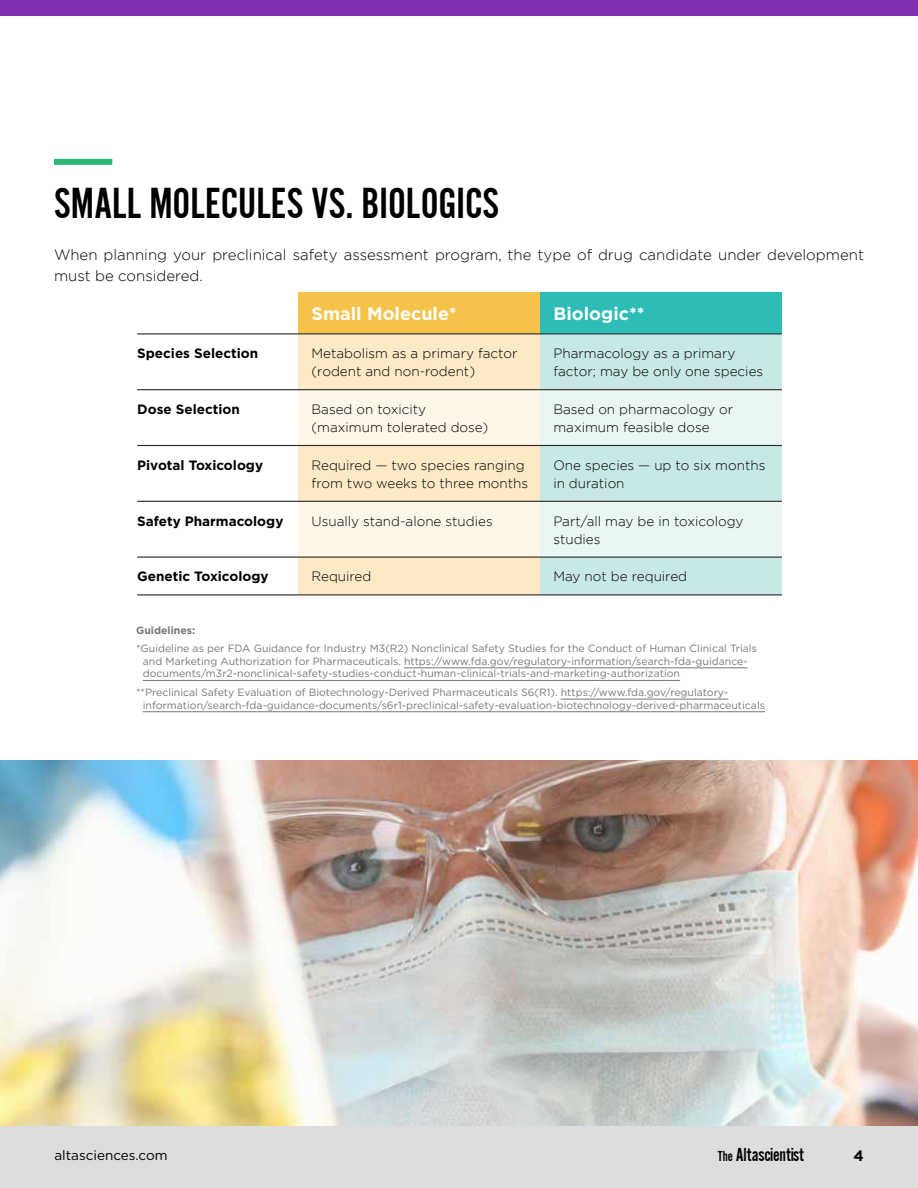
<style>
.page{position:relative;width:918px;height:1188px;background:#fff}
.page>*{position:absolute;margin:0;border:0;box-sizing:border-box;transform-origin:0 0}
.t1{font:45px "Alternate Got No 2 D";color:#000}
.t2{font:19.5px "Alternate Got No 2 D";letter-spacing:-.005em;color:#000}
.t3{font:700 18px "Gotham";color:#fff}
.t4{font:300 15px/21px "Gotham";color:#000}
.t5{font:700 15px "Gotham";color:#000}
.t6{font:300 13.5px/18px "Gotham";color:#000}
.t7{font:700 13.5px "Gotham";color:#000}
.t8{font:13.5px "Gotham";color:#000}
.t9{font:10.5px/12.6px "Gotham";color:#77787b}
.t10{font:700 10.5px "Gotham";color:#77787b}
.s1{font-size:15px}
</style>
<div class="page">
<div style="left:0;top:0;width:918px;height:15px;background:#8131b0"></div>
<div style="left:0;top:1125px;width:918px;height:63px;background:#dcddde"></div>
<div style="left:54px;top:159px;width:58px;height:6px;background:#2bb673"></div>
<div style="left:298px;top:292px;width:242px;height:42px;background:#f6c24a"></div>
<div style="left:540px;top:292px;width:242px;height:42px;background:#2dbcb6"></div>
<div style="left:298px;top:334px;width:242px;height:260px;background:#fce9c5"></div>
<div style="left:540px;top:334px;width:242px;height:260px;background:#c7e8e5"></div>
<svg style="left:298px;top:390px;width:484px;height:167px;background:#ecf0e4"></svg>
<hr style="left:137px;top:333px;width:161px;height:1px;background:#292829">
<hr style="left:298px;top:333px;width:242px;height:1px;background:#292829">
<hr style="left:540px;top:333px;width:242px;height:1px;background:#292829">
<hr style="left:137px;top:389px;width:161px;height:1px;background:#292829">
<hr style="left:298px;top:389px;width:242px;height:1px;background:#292829">
<hr style="left:540px;top:389px;width:242px;height:1px;background:#292829">
<hr style="left:137px;top:445px;width:161px;height:1px;background:#292829">
<hr style="left:298px;top:445px;width:242px;height:1px;background:#292829">
<hr style="left:540px;top:445px;width:242px;height:1px;background:#292829">
<hr style="left:137px;top:501px;width:161px;height:1px;background:#292829">
<hr style="left:298px;top:501px;width:242px;height:1px;background:#292829">
<hr style="left:540px;top:501px;width:242px;height:1px;background:#292829">
<hr style="left:137px;top:557px;width:161px;height:1px;background:#292829">
<hr style="left:298px;top:557px;width:242px;height:1px;background:#292829">
<hr style="left:540px;top:557px;width:242px;height:1px;background:#292829">
<hr style="left:137px;top:594px;width:161px;height:1px;background:#292829">
<hr style="left:298px;top:594px;width:242px;height:1px;background:#292829">
<hr style="left:540px;top:594px;width:242px;height:1px;background:#292829">
<hr style="left:404px;top:668px;width:344px;height:1px;background:#77787b">
<hr style="left:143px;top:680px;width:537px;height:1px;background:#77787b">
<hr style="left:561px;top:699px;width:167px;height:1px;background:#77787b">
<hr style="left:143px;top:711px;width:622px;height:1px;background:#77787b">
<img style="left:0;top:760px;width:918px;height:365px">
<h1 class="t1" style="left:54px;top:180px;width:447px">SMALL MOLECULES VS. BIOLOGICS</h1>
<h3 class="t4" style="left:54px;top:244px;width:812px">When planning your preclinical safety assessment program, the type of drug candidate under development must be considered.</h3>
<h3 class="t3" style="left:312px;top:302px;width:146px">Small Molecule*</h3>
<h3 class="t3" style="left:553px;top:302px;width:93px">Biologic**</h3>
<p class="t7" style="left:137px;top:344px;width:122px">Species Selection</p>
<p class="t6" style="left:312px;top:344px;width:207px">Metabolism as a primary factor (rodent and non-rodent)</p>
<p class="t6" style="left:553px;top:344px;width:211px">Pharmacology as a primary factor; may be only one species</p>
<p class="t7" style="left:137px;top:400px;width:104px">Dose Selection</p>
<p class="t6" style="left:312px;top:400px;width:178px">Based on toxicity (maximum tolerated dose)</p>
<p class="t6" style="left:553px;top:400px;width:181px">Based on pharmacology or maximum feasible dose</p>
<p class="t7" style="left:137px;top:456px;width:127px">Pivotal Toxicology</p>
<p class="t6" style="left:312px;top:456px;width:218px">Required — two species ranging from two weeks to three months</p>
<p class="t6" style="left:553px;top:456px;width:214px">One species — up to six months in duration</p>
<p class="t7" style="left:137px;top:512px;width:148px">Safety Pharmacology</p>
<p class="t6" style="left:312px;top:511px;width:183px">Usually stand-alone studies</p>
<p class="t6" style="left:553px;top:511px;width:192px">Part/all may be in toxicology studies</p>
<p class="t7" style="left:137px;top:568px;width:133px">Genetic Toxicology</p>
<p class="t6" style="left:312px;top:567px;width:61px">Required</p>
<p class="t6" style="left:553px;top:567px;width:135px">May not be required</p>
<p class="t10" style="left:136px;top:623px;width:61px">Guidelines:</p>
<p class="t9" style="left:143px;top:642px;width:616px;text-indent:-7px">*Guideline as per FDA Guidance for Industry M3(R2) Nonclinical Safety Studies for the Conduct of Human Clinical Trials and Marketing Authorization for Pharmaceuticals. https://www.fda.gov/regulatory-information/search-fda-guidance&shy;documents/m3r2-nonclinical-safety-studies-conduct-human-clinical-trials-and-marketing-authorization</p>
<p class="t9" style="left:143px;top:686px;width:624px;text-indent:-7px">**Preclinical Safety Evaluation of Biotechnology-Derived Pharmaceuticals S6(R1). https://www.fda.gov/regulatory&shy;information/search-fda-guidance-documents/s6r1-preclinical-safety-evaluation-biotechnology-derived-pharmaceuticals</p>
<p class="t8" style="left:54px;top:1146px;width:115px">altasciences.com</p>
<h2 class="t2" style="left:718px;top:1144px;width:88px"><span class="s1">The</span> Altascientist</h2>
<h3 class="t5" style="left:853px;top:1146px;width:12px">4</h3>
</div>
